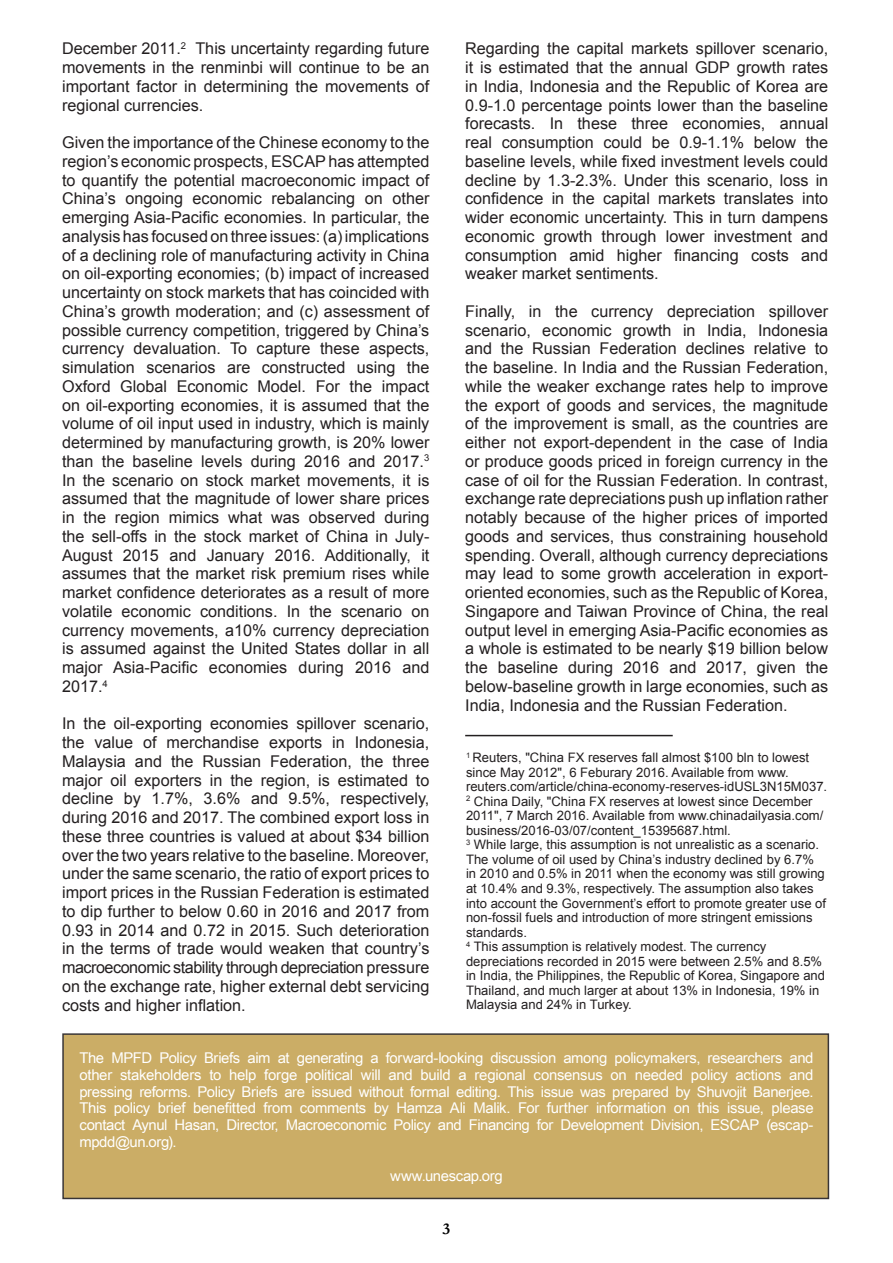
<style>
.page{position:relative;width:893px;height:1263px;background:#fff}
.page>*{position:absolute;margin:0;border:0;box-sizing:border-box;transform-origin:0 0}
.t1{font:700 16.5px "Garamond";color:#000}
.header-green-italic{font:16.2px/18.8px "Arial";color:#231f20;text-align:justify}
.t2{font:14.85px/16.8px "Arial Unicode MS";letter-spacing:-.025em;color:#fff;text-align:justify}
.t3{font:13.05px/14.5px "Arial";color:#231f20}
</style>
<div class="page">
<div style="left:63px;top:1034px;width:765px;height:164px;background:#cbad66"></div>
<div style="left:62px;top:1033px;width:767px;height:166px;border:2px solid #231f20"></div>
<hr style="left:465px;top:735px;width:208px;height:1px;background:#231f20">
<p class="header-green-italic" style="left:62px;top:39px;width:369px">December 2011.<sup>2</sup> This uncertainty regarding future movements in the renminbi will continue to be an important factor in determining the movements of regional currencies.</p>
<p class="header-green-italic" style="left:62px;top:133px;width:369px">Given the importance of the Chinese economy to the region’s economic prospects, ESCAP has attempted to quantify the potential macroeconomic impact of China’s ongoing economic rebalancing on other emerging Asia-Pacific economies. In particular, the analysis has focused on three issues: (a) implications of a declining role of manufacturing activity in China on oil-exporting economies; (b) impact of increased uncertainty on stock markets that has coincided with China’s growth moderation; and (c) assessment of possible currency competition, triggered by China’s currency devaluation. To capture these aspects, simulation scenarios are constructed using the Oxford Global Economic Model. For the impact on oil-exporting economies, it is assumed that the volume of oil input used in industry, which is mainly determined by manufacturing growth, is 20% lower than the baseline levels during 2016 and 2017.<sup>3<br></sup>In the scenario on stock market movements, it is assumed that the magnitude of lower share prices in the region mimics what was observed during the sell-offs in the stock market of China in July-August 2015 and January 2016. Additionally, it assumes that the market risk premium rises while market confidence deteriorates as a result of more volatile economic conditions. In the scenario on currency movements, a10% currency depreciation is assumed against the United States dollar in all major Asia-Pacific economies during 2016 and 2017.<sup>4</sup></p>
<p class="header-green-italic" style="left:62px;top:714px;width:369px">In the oil-exporting economies spillover scenario, the value of merchandise exports in Indonesia, Malaysia and the Russian Federation, the three major oil exporters in the region, is estimated to decline by 1.7%, 3.6% and 9.5%, respectively, during 2016 and 2017. The combined export loss in these three countries is valued at about $34 billion over the two years relative to the baseline. Moreover, under the same scenario, the ratio of export prices to import prices in the Russian Federation is estimated to dip further to below 0.60 in 2016 and 2017 from 0.93 in 2014 and 0.72 in 2015. Such deterioration in the terms of trade would weaken that country’s macroeconomic stability through depreciation pressure on the exchange rate, higher external debt servicing costs and higher inflation.</p>
<p class="header-green-italic" style="left:465px;top:39px;width:365px">Regarding the capital markets spillover scenario, it is estimated that the annual GDP growth rates in India, Indonesia and the Republic of Korea are 0.9-1.0 percentage points lower than the baseline forecasts. In these three economies, annual real consumption could be 0.9-1.1% below the baseline levels, while fixed investment levels could decline by 1.3-2.3%. Under this scenario, loss in confidence in the capital markets translates into wider economic uncertainty. This in turn dampens economic growth through lower investment and consumption amid higher financing costs and weaker market sentiments.</p>
<p class="header-green-italic" style="left:465px;top:302px;width:365px">Finally, in the currency depreciation spillover scenario, economic growth in India, Indonesia and the Russian Federation declines relative to the baseline. In India and the Russian Federation, while the weaker exchange rates help to improve the export of goods and services, the magnitude of the improvement is small, as the countries are either not export-dependent in the case of India or produce goods priced in foreign currency in the case of oil for the Russian Federation. In contrast, exchange rate depreciations push up inflation rather notably because of the higher prices of imported goods and services, thus constraining household spending. Overall, although currency depreciations may lead to some growth acceleration in export&shy;oriented economies, such as the Republic of Korea, Singapore and Taiwan Province of China, the real output level in emerging Asia-Pacific economies as a whole is estimated to be nearly $19 billion below the baseline during 2016 and 2017, given the below-baseline growth in large economies, such as India, Indonesia and the Russian Federation.</p>
<p class="t3" style="left:466px;top:750px;width:363px"><sup>1</sup> Reuters, "China FX reserves fall almost $100 bln to lowest since May 2012", 6 Feburary 2016. Available from www. reuters.com/article/china-economy-reserves-idUSL3N15M037.<br><sup>2</sup> China Daily, "China FX reserves at lowest since December 2011", 7 March 2016. Available from www.chinadailyasia.com/ business/2016-03/07/content_15395687.html.</p>
<p class="t3" style="left:466px;top:837px;width:362px"><sup>3</sup> While large, this assumption is not unrealistic as a scenario.<br>The volume of oil used by China’s industry declined by 6.7% in 2010 and 0.5% in 2011 when the economy was still growing at 10.4% and 9.3%, respectively. The assumption also takes into account the Government’s effort to promote greater use of non-fossil fuels and introduction of more stringent emissions standards.</p>
<p class="t3" style="left:466px;top:939px;width:361px"><sup>4</sup> This assumption is relatively modest. The currency depreciations recorded in 2015 were between 2.5% and 8.5% in India, the Philippines, the Republic of Korea, Singapore and Thailand, and much larger at about 13% in Indonesia, 19% in Malaysia and 24% in Turkey.</p>
<p class="t2" style="left:79px;top:1049px;width:736px">The MPFD Policy Briefs aim at generating a forward-looking discussion among policymakers, researchers and other stakeholders to help forge political will and build a regional consensus on needed policy actions and pressing reforms. Policy Briefs are issued without formal editing. This issue was prepared by Shuvojit Banerjee.<br>This policy brief benefitted from comments by Hamza Ali Malik. For further information on this issue, please contact Aynul Hasan, Director, Macroeconomic Policy and Financing for Development Division, ESCAP (escap&shy;mpdd@un.org).</p>
<p class="t2" style="left:390px;top:1166px;width:114px">www.unescap.org</p>
<p class="t1" style="left:443px;top:1217px;width:9px">3</p>
</div>
